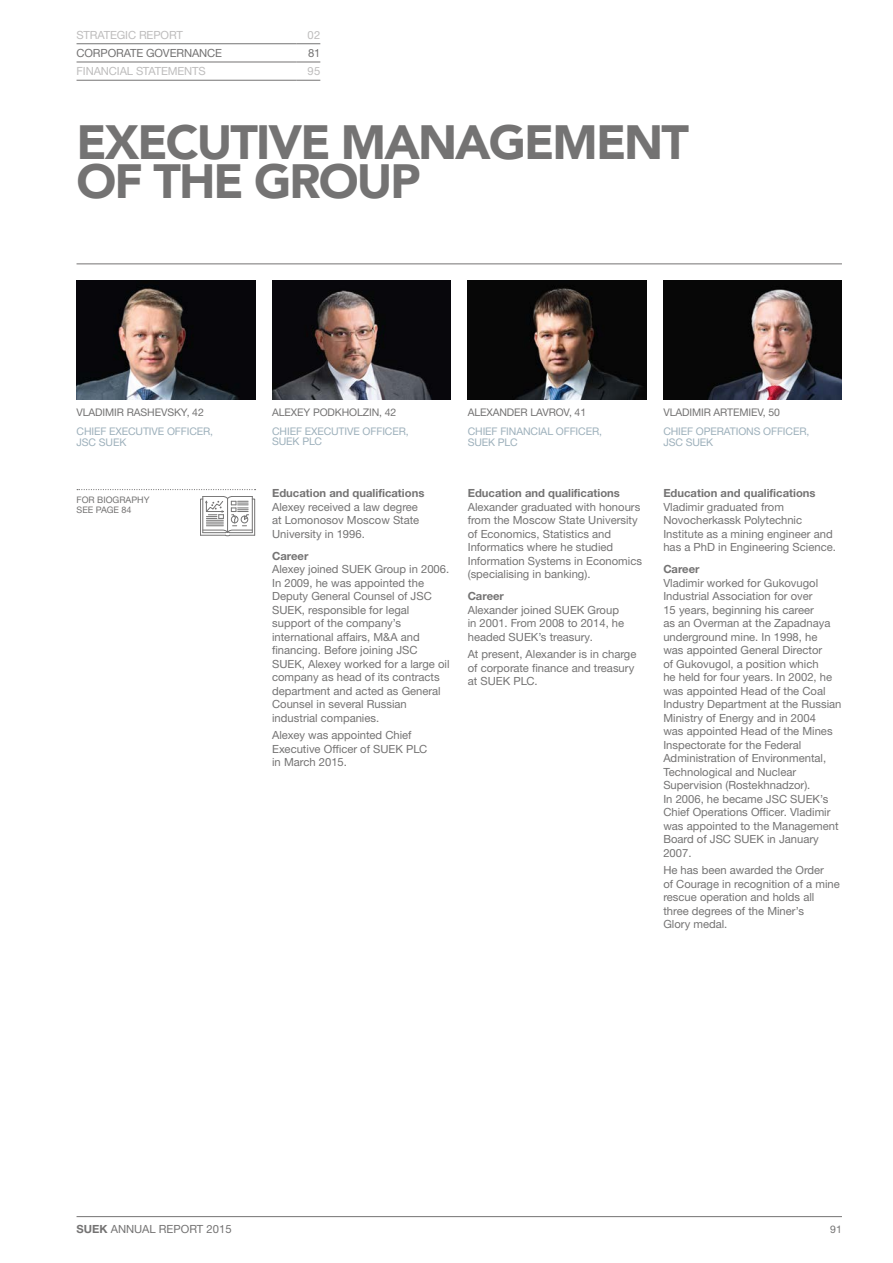
<style>
.page{position:relative;width:893px;height:1263px;background:#fff}
.page>*{position:absolute;margin:0;border:0;box-sizing:border-box;transform-origin:0 0}
.t1{font:900 48px/39px "Avenir";letter-spacing:-.04em;color:#747373}
.t2{font:11.25px/13.5px "Helvetica Neue LTW1 G";color:#747373}
.t3{font:700 11.25px "Helvetica Neue LTW1 G";color:#747373}
.t4{font:11.25px "Helvetica Neue LTW1 G";letter-spacing:-.01em;color:#bebdbd}
.t5{font:10.5px/10.5px "Helvetica Neue LTW1 G";letter-spacing:-.01em;color:#9db0bb}
.t6{font:10.5px "Helvetica Neue LTW1 G";letter-spacing:-.01em;color:#747373}
.t7{font:9px/10.5px "Helvetica Neue LTW1 G";color:#747373}
.s1{font-weight:700}
</style>
<div class="page">
<hr style="left:77px;top:1216px;width:765px;height:1px;background:#747373">
<hr style="left:77px;top:264px;width:765px;height:1px;background:#747373">
<hr style="left:77px;top:43px;width:219px;height:1px;background:#747373">
<svg style="left:296px;top:43px;width:24px;height:1px"></svg>
<hr style="left:77px;top:62px;width:219px;height:1px;background:#747373">
<svg style="left:296px;top:62px;width:24px;height:1px"></svg>
<hr style="left:77px;top:80px;width:219px;height:1px;background:#747373">
<svg style="left:296px;top:80px;width:24px;height:1px"></svg>
<img style="left:272px;top:281px;width:179px;height:119px">
<img style="left:468px;top:281px;width:178px;height:119px">
<img style="left:663px;top:281px;width:179px;height:119px">
<svg style="left:77px;top:489px;width:179px;height:1px"></svg>
<svg style="left:200px;top:496px;width:55px;height:40px"></svg>
<img style="left:77px;top:281px;width:178px;height:119px">
<p class="t4" style="left:77px;top:28px;width:108px">STRATEGIC REPORT</p>
<p class="t4" style="left:308px;top:28px;width:14px">02</p>
<p class="t2" style="left:77px;top:46px;width:147px">CORPORATE GOVERNANCE</p>
<p class="t2" style="left:308px;top:46px;width:14px">81</p>
<p class="t4" style="left:77px;top:64px;width:131px">FINANCIAL STATEMENTS</p>
<p class="t4" style="left:308px;top:64px;width:14px">95</p>
<h1 class="t1" style="left:77px;top:121px;width:614px">EXECUTIVE MANAGEMENT<br>OF THE GROUP</h1>
<p class="t6" style="left:77px;top:406px;width:129px">VLADIMIR RASHEVSKY, 42</p>
<p class="t5" style="left:77px;top:426px;width:138px">CHIEF EXECUTIVE OFFICER,<br>JSC SUEK</p>
<p class="t7" style="left:77px;top:494px;width:74px">FOR BIOGRAPHY<br>SEE PAGE 84</p>
<p class="t6" style="left:272px;top:405px;width:126px">ALEXEY PODKHOLZIN, 42</p>
<p class="t5" style="left:272px;top:426px;width:138px">CHIEF EXECUTIVE OFFICER,<br>SUEK PLC</p>
<p class="t3" style="left:272px;top:486px;width:154px">Education and qualifications</p>
<p class="t2" style="left:272px;top:500px;width:149px;text-align:justify">Alexey received a law degree at Lomonosov Moscow State University in 1996.</p>
<p class="t3" style="left:272px;top:549px;width:38px">Career</p>
<p class="t2" style="left:272px;top:562px;width:179px">Alexey joined SUEK Group in 2006.<br>In 2009, he was appointed the<br>Deputy General Counsel of JSC<br>SUEK, responsible for legal support of the company’s international affairs, M&amp;A and financing. Before joining JSC<br>SUEK, Alexey worked for a large oil company as head of its contracts department and acted as General<br>Counsel in several Russian industrial companies.</p>
<p class="t2" style="left:272px;top:728px;width:157px">Alexey was appointed Chief<br>Executive Officer of SUEK PLC in March 2015.</p>
<p class="t6" style="left:468px;top:406px;width:120px">ALEXANDER LAVROV, 41</p>
<p class="t5" style="left:468px;top:426px;width:136px">CHIEF FINANCIAL OFFICER,<br>SUEK PLC</p>
<p class="t3" style="left:468px;top:486px;width:154px">Education and qualifications</p>
<p class="t2" style="left:468px;top:500px;width:176px">Alexander graduated with honours from the Moscow State University of Economics, Statistics and<br>Informatics where he studied<br>Information Systems in Economics (specialising in banking).</p>
<p class="t3" style="left:468px;top:589px;width:38px">Career</p>
<p class="t2" style="left:468px;top:603px;width:158px">Alexander joined SUEK Group in 2001. From 2008 to 2014, he headed SUEK’s treasury.</p>
<p class="t2" style="left:468px;top:647px;width:170px">At present, Alexander is in charge of corporate finance and treasury at SUEK PLC.</p>
<p class="t6" style="left:663px;top:406px;width:118px">VLADIMIR ARTEMIEV, 50</p>
<p class="t5" style="left:663px;top:426px;width:147px">CHIEF OPERATIONS OFFICER,<br>JSC SUEK</p>
<p class="t3" style="left:663px;top:486px;width:154px">Education and qualifications</p>
<p class="t2" style="left:663px;top:500px;width:174px">Vladimir graduated from<br>Novocherkassk Polytechnic<br>Institute as a mining engineer and has a PhD in Engineering Science.</p>
<p class="t3" style="left:663px;top:562px;width:38px">Career</p>
<p class="t2" style="left:663px;top:576px;width:180px">Vladimir worked for Gukovugol<br>Industrial Association for over<br>15 years, beginning his career<br>as an Overman at the Zapadnaya underground mine. In 1998, he<br>was appointed General Director<br>of Gukovugol, a position which<br>he held for four years. In 2002, he was appointed Head of the Coal<br>Industry Department at the Russian<br>Ministry of Energy and in 2004<br>was appointed Head of the Mines<br>Inspectorate for the Federal<br>Administration of Environmental,<br>Technological and Nuclear<br>Supervision (Rostekhnadzor).<br>In 2006, he became JSC SUEK’s<br>Chief Operations Officer. Vladimir was appointed to the Management<br>Board of JSC SUEK in January<br>2007.</p>
<p class="t2" style="left:663px;top:863px;width:178px">He has been awarded the Order<br>of Courage in recognition of a mine rescue operation and holds all three degrees of the Miner’s<br>Glory medal.</p>
<p class="t2" style="left:77px;top:1222px;width:157px"><span class="s1">SUEK</span> ANNUAL REPORT 2015</p>
<p class="t6" style="left:830px;top:1223px;width:13px">91</p>
</div>
